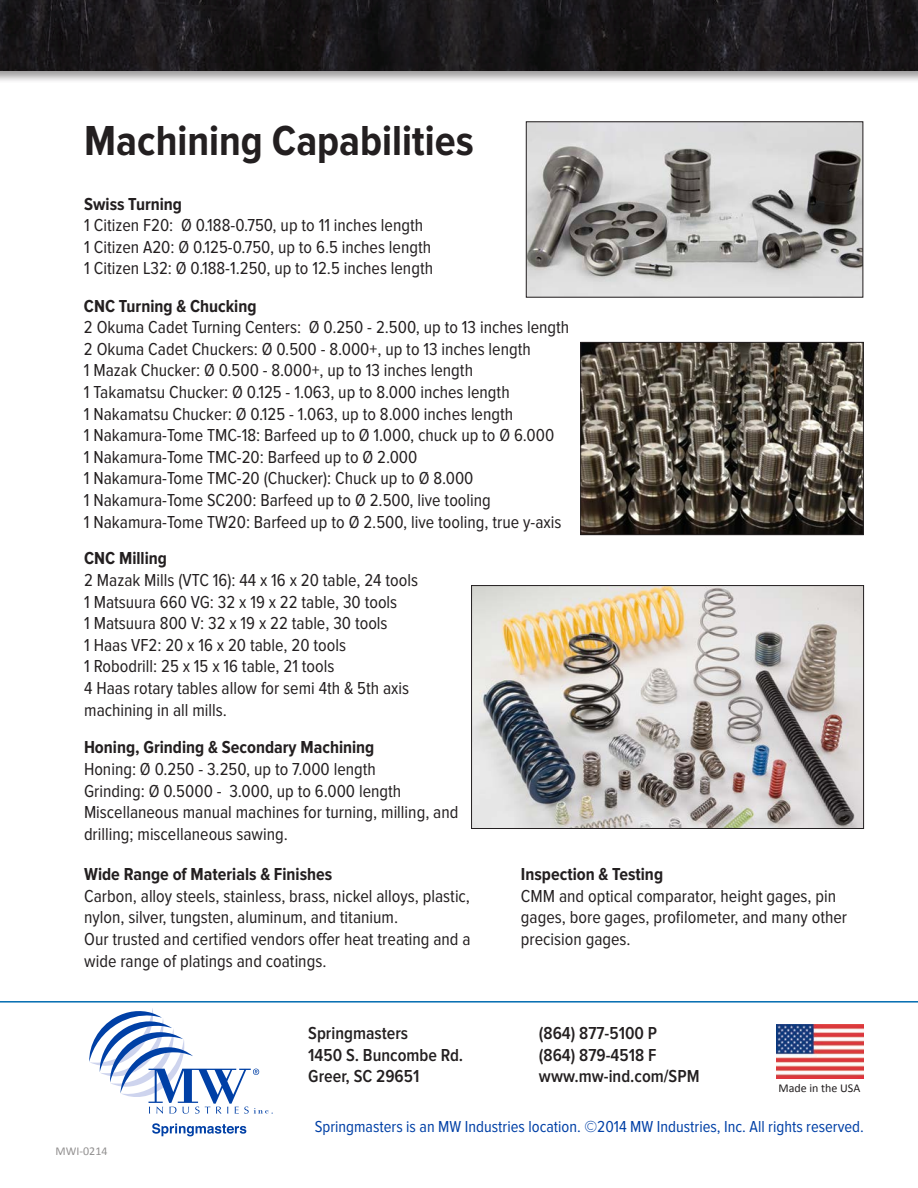
<style>
.page{position:relative;width:918px;height:1188px;background:#fff}
.page>*{position:absolute;margin:0;border:0;box-sizing:border-box;transform-origin:0 0}
.t1{font:700 43.5px "Proxima Nova Cond";color:#231f20}
.t2{font:18px/21.6px "Proxima Nova Cond";color:#231f20}
.t3{font:700 18px "Proxima Nova Cond";color:#231f20}
.t4{font:600 18px "Proxima Nova Cond";color:#231f20}
.t5{font:16.5px "Proxima Nova Cond";color:#0040a6}
.t6{font:12px "Calibri";color:#231f20}
.t7{font:12px "Calibri";color:#929090}
</style>
<div class="page">
<div style="left:0;top:0;width:918px;height:84px;background:#231f20;opacity:.45"></div>
<img style="left:0;top:0;width:918px;height:71px">
<svg style="left:152px;top:1123px;width:94px;height:13px"></svg>
<svg style="left:89px;top:1009px;width:184px;height:105px"></svg>
<hr style="left:0;top:1001px;width:918px;height:2px;background:#006bb0">
<img style="left:776px;top:1025px;width:87px;height:54px">
<img style="left:583px;top:344px;width:279px;height:189px">
<div style="left:581px;top:342px;width:283px;height:193px;border:1px solid #231f20"></div>
<img style="left:473px;top:587px;width:389px;height:240px">
<div style="left:471px;top:585px;width:393px;height:244px;border:1px solid #231f20"></div>
<img style="left:528px;top:124px;width:333px;height:171px">
<p class="t1" style="left:84px;top:116px;width:391px">Machining Capabilities</p>
<p class="t3" style="left:84px;top:194px;width:99px">Swiss Turning</p>
<p class="t2" style="left:84px;top:215px;width:341px">1 Citizen F20: Ø 0.188-0.750, up to 11 inches length</p>
<p class="t2" style="left:84px;top:236px;width:348px">1 Citizen A20: Ø 0.125-0.750, up to 6.5 inches length</p>
<p class="t2" style="left:84px;top:258px;width:350px">1 Citizen L32: Ø 0.188-1.250, up to 12.5 inches length</p>
<p class="t3" style="left:84px;top:296px;width:174px">CNC Turning &amp; Chucking</p>
<p class="t2" style="left:84px;top:317px;width:487px">2 Okuma Cadet Turning Centers: Ø 0.250 - 2.500, up to 13 inches length</p>
<p class="t2" style="left:84px;top:339px;width:448px">2 Okuma Cadet Chuckers: Ø 0.500 - 8.000+, up to 13 inches length</p>
<p class="t2" style="left:84px;top:360px;width:391px">1 Mazak Chucker: Ø 0.500 - 8.000+, up to 13 inches length</p>
<p class="t2" style="left:84px;top:382px;width:427px">1 Takamatsu Chucker: Ø 0.125 - 1.063, up to 8.000 inches length</p>
<p class="t2" style="left:84px;top:403px;width:431px">1 Nakamatsu Chucker: Ø 0.125 - 1.063, up to 8.000 inches length</p>
<p class="t2" style="left:84px;top:425px;width:472px">1 Nakamura-Tome TMC-18: Barfeed up to Ø 1.000, chuck up to Ø 6.000</p>
<p class="t2" style="left:84px;top:447px;width:335px">1 Nakamura-Tome TMC-20: Barfeed up to Ø 2.000</p>
<p class="t2" style="left:84px;top:468px;width:391px">1 Nakamura-Tome TMC-20 (Chucker): Chuck up to Ø 8.000</p>
<p class="t2" style="left:84px;top:490px;width:408px">1 Nakamura-Tome SC200: Barfeed up to Ø 2.500, live tooling</p>
<p class="t2" style="left:84px;top:511px;width:479px">1 Nakamura-Tome TW20: Barfeed up to Ø 2.500, live tooling, true y-axis</p>
<p class="t3" style="left:84px;top:548px;width:84px">CNC Milling</p>
<p class="t2" style="left:84px;top:570px;width:335px">2 Mazak Mills (VTC 16): 44 x 16 x 20 table, 24 tools</p>
<p class="t2" style="left:84px;top:591px;width:315px">1 Matsuura 660 VG: 32 x 19 x 22 table, 30 tools</p>
<p class="t2" style="left:84px;top:613px;width:305px">1 Matsuura 800 V: 32 x 19 x 22 table, 30 tools</p>
<p class="t2" style="left:84px;top:635px;width:263px">1 Haas VF2: 20 x 16 x 20 table, 20 tools</p>
<p class="t2" style="left:84px;top:656px;width:252px">1 Robodrill: 25 x 15 x 16 table, 21 tools</p>
<p class="t2" style="left:84px;top:678px;width:327px">4 Haas rotary tables allow for semi 4th &amp; 5th axis machining in all mills.</p>
<p class="t3" style="left:84px;top:737px;width:292px">Honing, Grinding &amp; Secondary Machining</p>
<p class="t2" style="left:84px;top:759px;width:294px">Honing: Ø 0.250 - 3.250, up to 7.000 length</p>
<p class="t2" style="left:84px;top:780px;width:319px">Grinding: Ø 0.5000 - 3.000, up to 6.000 length</p>
<p class="t2" style="left:84px;top:802px;width:376px">Miscellaneous manual machines for turning, milling, and drilling; miscellaneous sawing.</p>
<p class="t3" style="left:84px;top:864px;width:250px">Wide Range of Materials &amp; Finishes</p>
<p class="t2" style="left:84px;top:885px;width:387px">Carbon, alloy steels, stainless, brass, nickel alloys, plastic, nylon, silver, tungsten, aluminum, and titanium.</p>
<p class="t2" style="left:84px;top:929px;width:388px">Our trusted and certified vendors offer heat treating and a wide range of platings and coatings.</p>
<p class="t4" style="left:308px;top:1023px;width:101px">Springmasters</p>
<p class="t4" style="left:308px;top:1045px;width:156px">1450 S. Buncombe Rd.</p>
<p class="t4" style="left:308px;top:1066px;width:113px">Greer, SC 29651</p>
<p class="t3" style="left:521px;top:864px;width:144px">Inspection &amp; Testing</p>
<p class="t2" style="left:521px;top:885px;width:328px">CMM and optical comparator, height gages, pin gages, bore gages, profilometer, and many other precision gages.</p>
<p class="t4" style="left:539px;top:1023px;width:120px">(864) 877-5100 P</p>
<p class="t4" style="left:539px;top:1045px;width:119px">(864) 879-4518 F</p>
<p class="t4" style="left:539px;top:1066px;width:162px">www.mw-ind.com/SPM</p>
<p class="t6" style="left:778px;top:1080px;width:83px">Made in the USA</p>
<p class="t7" style="left:56px;top:1144px;width:53px">MWI-0214</p>
<p class="t5" style="left:315px;top:1117px;width:551px">Springmasters is an MW Industries location. ©2014 MW Industries, Inc. All rights reserved.</p>
</div>
